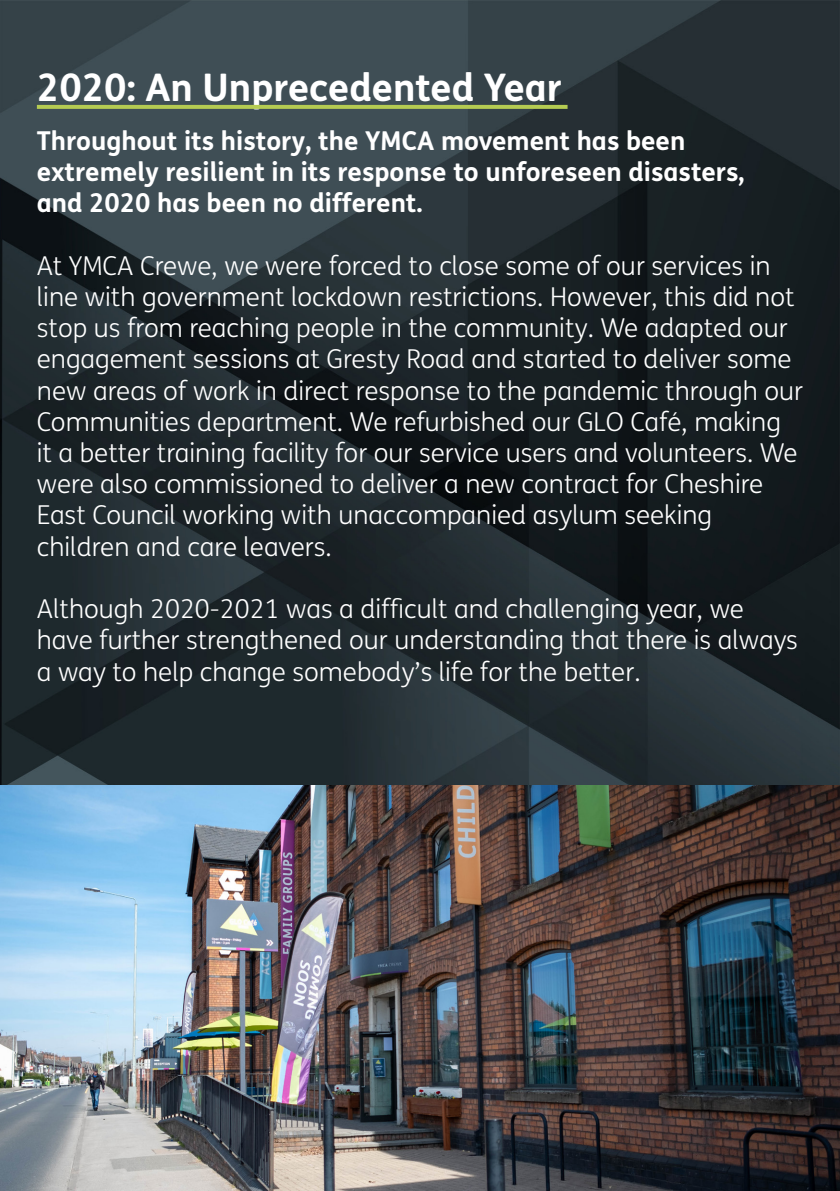
<style>
.page{position:relative;width:840px;height:1191px;background:#fff}
.page>*{position:absolute;margin:0;border:0;box-sizing:border-box;transform-origin:0 0}
.t1{font:700 38px "FS Me";color:#fff}
.t2{font:300 26px/31.2px "FS Me";color:#fff}
.t3{font:700 26px/31.2px "FS Me";color:#fff}
</style>
<div class="page">
<img style="left:0;top:0;width:839px;height:785px">
<img style="left:0;top:785px;width:839px;height:406px">
<svg style="left:37px;top:105px;width:530px;height:4px;background:#b1c751"></svg>
<p class="t1" style="left:37px;top:58px;width:526px">2020: An Unprecedented Year</p>
<p class="t3" style="left:37px;top:124px;width:709px">Throughout its history, the YMCA movement has been extremely resilient in its response to unforeseen disasters,</p>
<p class="t3" style="left:37px;top:186px;width:387px">and 2020 has been no different.</p>
<p class="t2" style="left:37px;top:249px;width:767px">At YMCA Crewe, we were forced to close some of our services in line with government lockdown restrictions. However, this did not stop us from reaching people in the community. We adapted our engagement sessions at Gresty Road and started to deliver some new areas of work in direct response to the pandemic through our Communities department. We refurbished our GLO Café, making<br>it a better training facility for our service users and volunteers. We were also commissioned to deliver a new contract for Cheshire East Council working with unaccompanied asylum seeking</p>
<p class="t2" style="left:37px;top:530px;width:296px">children and care leavers.</p>
<p class="t2" style="left:37px;top:592px;width:762px">Although 2020-2021 was a difficult and challenging year, we have further strengthened our understanding that there is always a way to help change somebody’s life for the better.</p>
</div>
